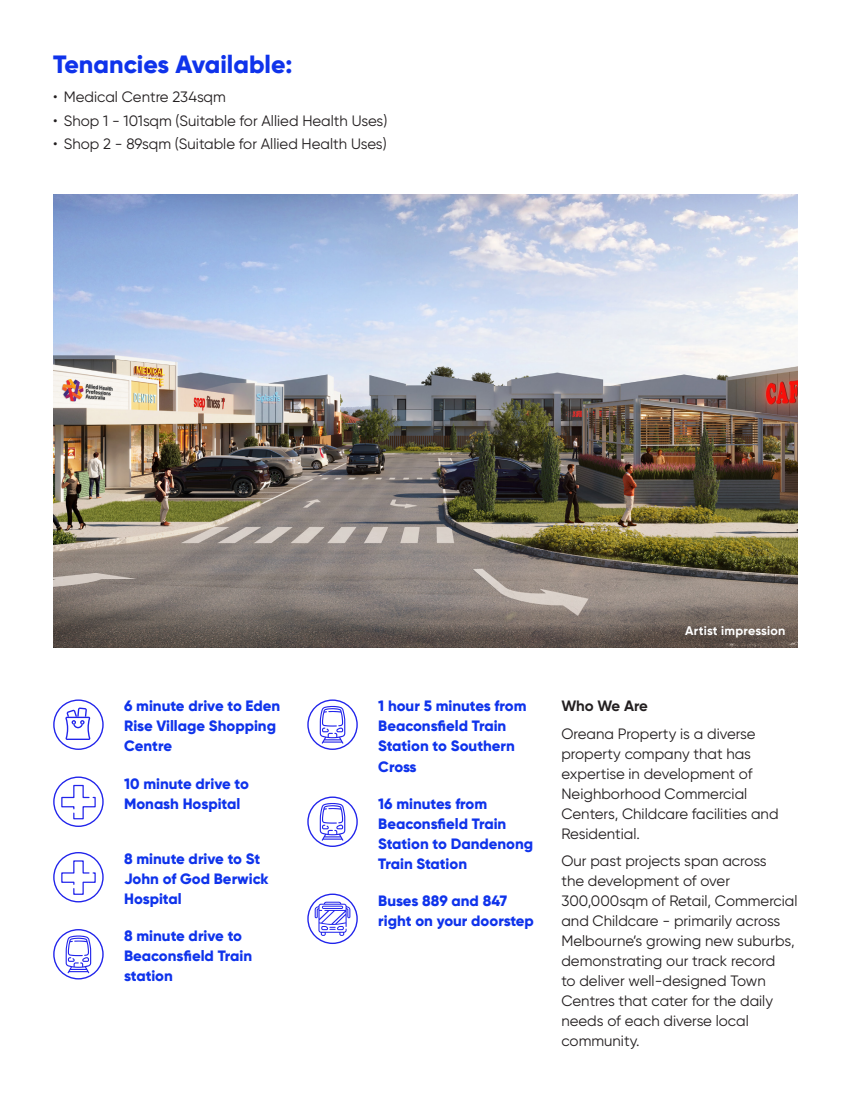
<style>
.page{position:relative;width:851px;height:1099px;background:#fff}
.page>*{position:absolute;margin:0;border:0;box-sizing:border-box;transform-origin:0 0}
.t1{font:800 25px "Gilroy";color:#0f33eb}
.t2{font:15px/20px "Gilroy";color:#231f20}
.t3{font:800 15px/20px "Gilroy";color:#0f33eb}
.t4{font:700 15px "Gilroy";letter-spacing:-.02em;color:#231f20}
.BODY_COPY{font:700 12.5px "Gilroy";letter-spacing:.02em;color:#fff}
</style>
<div class="page">
<img style="left:53px;top:195px;width:744px;height:452px">
<svg style="left:53px;top:699px;width:51px;height:51px"></svg>
<svg style="left:307px;top:699px;width:51px;height:51px"></svg>
<svg style="left:307px;top:796px;width:51px;height:51px"></svg>
<svg style="left:53px;top:929px;width:51px;height:50px"></svg>
<svg style="left:53px;top:776px;width:51px;height:51px"></svg>
<svg style="left:53px;top:852px;width:51px;height:50px"></svg>
<svg style="left:307px;top:893px;width:51px;height:51px"></svg>
<p class="t1" style="left:53px;top:49px;width:241px">Tenancies Available:</p>
<p class="t2" style="left:53px;top:87px;width:174px">• Medical Centre 234sqm</p>
<p class="t2" style="left:53px;top:110px;width:335px">• Shop 1 - 101sqm (Suitable for Allied Health Uses)</p>
<p class="t2" style="left:53px;top:134px;width:335px">• Shop 2 - 89sqm (Suitable for Allied Health Uses)</p>
<p class="t3" style="left:124px;top:696px;width:158px">6 minute drive to Eden<br>Rise Village Shopping<br>Centre</p>
<p class="t3" style="left:378px;top:696px;width:150px">1 hour 5 minutes from<br>Beaconsfield Train<br>Station to Southern<br>Cross</p>
<p class="t3" style="left:124px;top:773px;width:126px">10 minute drive to<br>Monash Hospital</p>
<p class="t3" style="left:124px;top:848px;width:146px">8 minute drive to St<br>John of God Berwick<br>Hospital</p>
<p class="t3" style="left:124px;top:925px;width:130px">8 minute drive to<br>Beaconsfield Train station</p>
<p class="t3" style="left:378px;top:793px;width:156px">16 minutes from<br>Beaconsfield Train<br>Station to Dandenong<br>Train Station</p>
<p class="t3" style="left:378px;top:890px;width:157px">Buses 889 and 847 right on your doorstep</p>
<p class="BODY_COPY" style="left:685px;top:622px;width:101px">Artist impression</p>
<p class="t4" style="left:561px;top:696px;width:88px">Who We Are</p>
<p class="t2" style="left:561px;top:723px;width:218px">Oreana Property is a diverse property company that has expertise in development of<br>Neighborhood Commercial<br>Centers, Childcare facilities and<br>Residential.</p>
<p class="t2" style="left:561px;top:850px;width:238px">Our past projects span across<br>the development of over<br>300,000sqm of Retail, Commercial and Childcare - primarily across<br>Melbourne’s growing new suburbs, demonstrating our track record<br>to deliver well-designed Town<br>Centres that cater for the daily needs of each diverse local community.</p>
</div>
